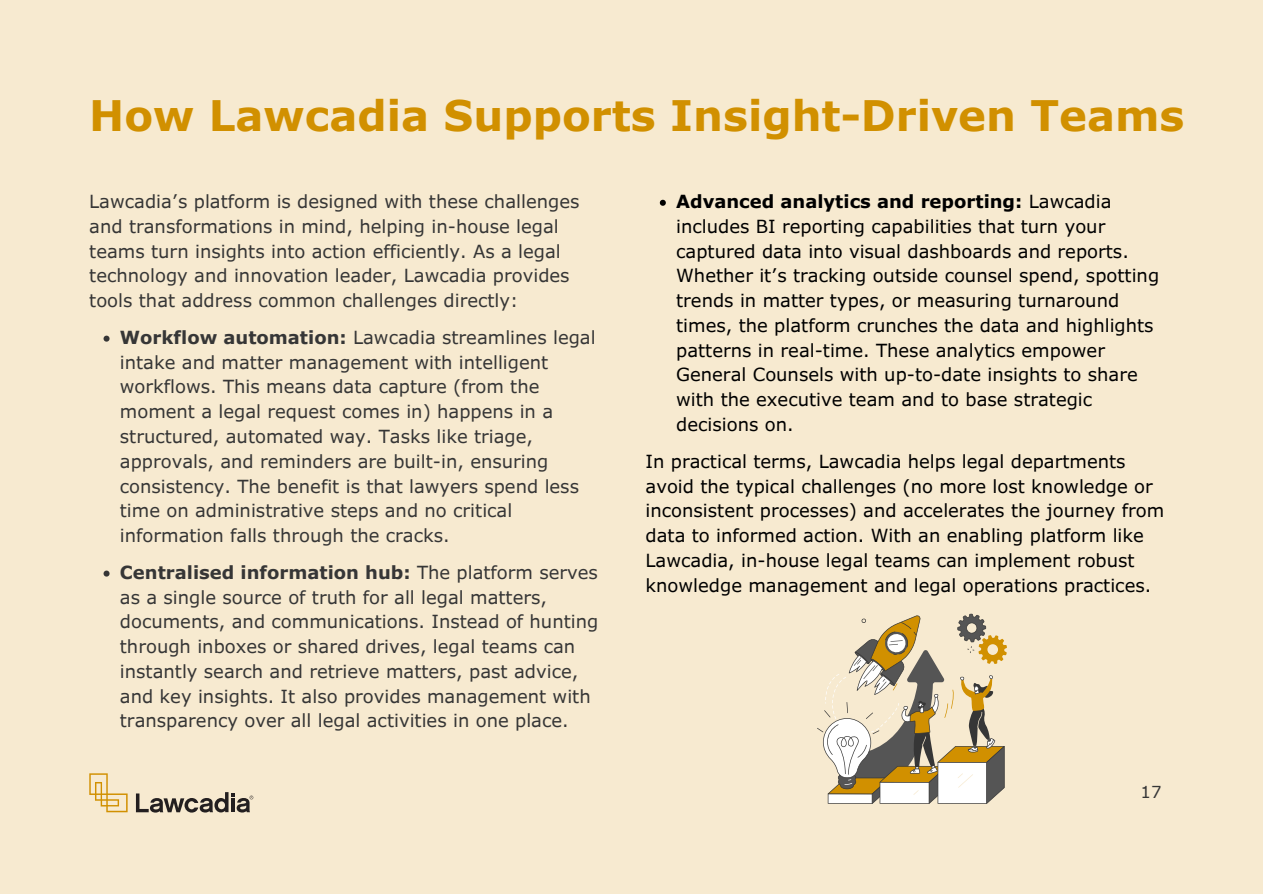
<style>
.page{position:relative;width:1263px;height:894px;background:#fff}
.page>*{position:absolute;margin:0;border:0;box-sizing:border-box;transform-origin:0 0}
.t1{font:700 42px "Verdana Pro";color:#d19000}
.t2{font:18px/24.8px "Verdana Pro";color:#363636}
.t3{font:18px/24.8px "Verdana Pro";color:#000}
.t4{font:16.5px "Verdana Pro";color:#363636}
.s1{font-weight:700}
</style>
<div class="page">
<div style="left:0;top:0;width:1263px;height:893px;background:#f7ead0"></div>
<svg style="left:89px;top:773px;width:39px;height:39px"></svg>
<svg style="left:136px;top:792px;width:117px;height:20px"></svg>
<svg style="left:104px;top:335px;width:6px;height:6px"></svg>
<svg style="left:104px;top:570px;width:6px;height:6px"></svg>
<svg style="left:660px;top:200px;width:6px;height:6px"></svg>
<svg style="left:817px;top:613px;width:190px;height:191px"></svg>
<h1 class="t1" style="left:89px;top:89px;width:1096px">How Lawcadia Supports Insight-Driven Teams</h1>
<p class="t2" style="left:89px;top:189px;width:492px">Lawcadia’s platform is designed with these challenges and transformations in mind, helping in-house legal teams turn insights into action efficiently. As a legal technology and innovation leader, Lawcadia provides tools that address common challenges directly:</p>
<p class="t2" style="left:120px;top:325px;width:477px"><span class="s1">Workflow automation:</span> Lawcadia streamlines legal intake and matter management with intelligent workflows. This means data capture (from the moment a legal request comes in) happens in a structured, automated way. Tasks like triage, approvals, and reminders are built-in, ensuring consistency. The benefit is that lawyers spend less time on administrative steps and no critical information falls through the cracks.</p>
<p class="t2" style="left:120px;top:560px;width:480px"><span class="s1">Centralised information hub:</span> The platform serves as a single source of truth for all legal matters, documents, and communications. Instead of hunting through inboxes or shared drives, legal teams can instantly search and retrieve matters, past advice, and key insights. It also provides management with transparency over all legal activities in one place.</p>
<p class="t3" style="left:676px;top:189px;width:484px"><span class="s1">Advanced analytics and reporting:</span> Lawcadia includes BI reporting capabilities that turn your captured data into visual dashboards and reports.<br>Whether it’s tracking outside counsel spend, spotting trends in matter types, or measuring turnaround times, the platform crunches the data and highlights patterns in real-time. These analytics empower General Counsels with up-to-date insights to share with the executive team and to base strategic decisions on.</p>
<p class="t3" style="left:646px;top:449px;width:520px">In practical terms, Lawcadia helps legal departments avoid the typical challenges (no more lost knowledge or inconsistent processes) and accelerates the journey from data to informed action. With an enabling platform like Lawcadia, in-house legal teams can implement robust knowledge management and legal operations practices.</p>
<p class="t4" style="left:1140px;top:781px;width:22px">17</p>
</div>
